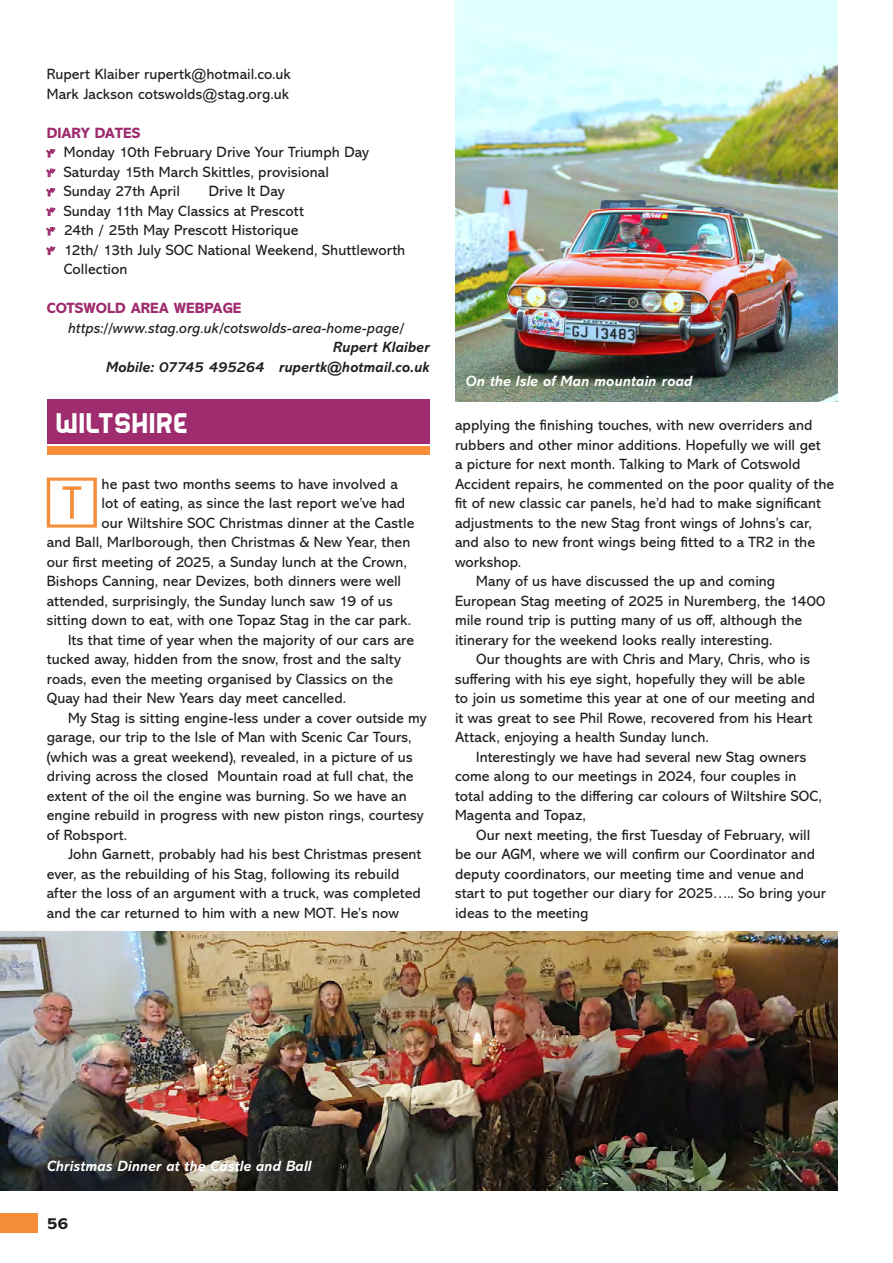
<style>
.page{position:relative;width:893px;height:1263px;background:#fff}
.page>*{position:absolute;margin:0;border:0;box-sizing:border-box;transform-origin:0 0}
.AREA_TEXT_-_Para_1{font:68.25px "Square Frame";color:#f68d39}
.BOX_-_Region_Head{font:33px "Bender Solid";color:#fff}
.t1{font:800 16.5px "Abadi MT Pro";color:#231f20}
.TEXT_-_Body{font:15px/19.5px "Abadi MT Pro";letter-spacing:.005em;color:#231f20}
.AREA_TEXT_-_Para_1-2{font:15px "Abadi MT Pro";letter-spacing:.005em;color:#231f20}
.TEXT_-_Captions{font:italic 700 15px "Abadi MT Pro";letter-spacing:.005em;color:#fff}
.TEXT-_Report_Author{font:italic 700 15px "Abadi MT Pro";color:#231f20}
.TEXT_-_Body-2{font:italic 15px "Abadi MT Pro";letter-spacing:.01em;color:#231f20}
.TEXT_-_Diary_Date_Heading{font:800 15px "Abadi MT Pro";color:#9e2c6e}
</style>
<div class="page">
<div style="left:47px;top:400px;width:382px;height:44px;background:#9e2c6e"></div>
<div style="left:47px;top:446px;width:382px;height:8px;background:#f68d39"></div>
<img style="left:455px;top:0;width:383px;height:402px">
<img style="left:0;top:931px;width:838px;height:260px">
<div style="left:0;top:1213px;width:38px;height:20px;background:#f68d39"></div>
<p class="TEXT_-_Body" style="left:47px;top:64px;width:246px">Rupert Klaiber rupertk@hotmail.co.uk<br>Mark Jackson cotswolds@stag.org.uk</p>
<p class="TEXT_-_Diary_Date_Heading" style="left:47px;top:124px;width:95px">DIARY DATES</p>
<p class="TEXT_-_Body" style="left:64px;top:142px;width:307px">Monday 10th February Drive Your Triumph Day</p>
<p class="TEXT_-_Body" style="left:64px;top:162px;width:267px">Saturday 15th March Skittles, provisional</p>
<p class="TEXT_-_Body" style="left:64px;top:181px;width:118px">Sunday 27th April</p>
<p class="TEXT_-_Body" style="left:209px;top:181px;width:77px">Drive It Day</p>
<p class="TEXT_-_Body" style="left:64px;top:201px;width:242px">Sunday 11th May Classics at Prescott</p>
<p class="TEXT_-_Body" style="left:64px;top:220px;width:236px">24th / 25th May Prescott Historique</p>
<p class="TEXT_-_Body" style="left:64px;top:240px;width:343px">12th/ 13th July SOC National Weekend, Shuttleworth<br>Collection</p>
<p class="TEXT_-_Diary_Date_Heading" style="left:47px;top:300px;width:196px">COTSWOLD AREA WEBPAGE</p>
<p class="TEXT_-_Body-2" style="left:68px;top:319px;width:338px">https://www.stag.org.uk/cotswolds-area-home-page/</p>
<p class="TEXT-_Report_Author" style="left:333px;top:339px;width:98px">Rupert Klaiber</p>
<p class="TEXT-_Report_Author" style="left:106px;top:358px;width:325px">Mobile: 07745 495264 rupertk@hotmail.co.uk</p>
<p class="BOX_-_Region_Head" style="left:55px;top:406px;width:134px">WILTSHIRE</p>
<p class="AREA_TEXT_-_Para_1" style="left:42px;top:464px;width:61px">T</p>
<p class="AREA_TEXT_-_Para_1-2" style="left:102px;top:475px;width:298px">he past two months seems to have involved a</p>
<p class="AREA_TEXT_-_Para_1-2" style="left:102px;top:495px;width:305px">lot of eating, as since the last report we’ve had</p>
<p class="AREA_TEXT_-_Para_1-2" style="left:102px;top:514px;width:314px">our Wiltshire SOC Christmas dinner at the Castle</p>
<p class="AREA_TEXT_-_Para_1-2" style="left:47px;top:534px;width:365px">and Ball, Marlborough, then Christmas &amp; New Year, then</p>
<p class="AREA_TEXT_-_Para_1-2" style="left:47px;top:553px;width:362px">our first meeting of 2025, a Sunday lunch at the Crown,</p>
<p class="AREA_TEXT_-_Para_1-2" style="left:47px;top:573px;width:356px">Bishops Canning, near Devizes, both dinners were well</p>
<p class="AREA_TEXT_-_Para_1-2" style="left:47px;top:592px;width:347px">attended, surprisingly, the Sunday lunch saw 19 of us</p>
<p class="AREA_TEXT_-_Para_1-2" style="left:47px;top:612px;width:366px">sitting down to eat, with one Topaz Stag in the car park.</p>
<p class="TEXT_-_Body" style="left:47px;top:630px;width:369px;text-indent:21px">Its that time of year when the majority of our cars are tucked away, hidden from the snow, frost and the salty roads, even the meeting organised by Classics on the Quay had their New Years day meet cancelled.</p>
<p class="TEXT_-_Body" style="left:47px;top:708px;width:381px;text-indent:21px">My Stag is sitting engine-less under a cover outside my garage, our trip to the Isle of Man with Scenic Car Tours, (which was a great weekend), revealed, in a picture of us driving across the closed Mountain road at full chat, the extent of the oil the engine was burning. So we have an engine rebuild in progress with new piston rings, courtesy of Robsport.</p>
<p class="TEXT_-_Body" style="left:47px;top:844px;width:376px;text-indent:21px">John Garnett, probably had his best Christmas present ever, as the rebuilding of his Stag, following its rebuild after the loss of an argument with a truck, was completed and the car returned to him with a new MOT. He’s now</p>
<p class="TEXT_-_Captions" style="left:466px;top:373px;width:228px">On the Isle of Man mountain road</p>
<p class="TEXT_-_Body" style="left:455px;top:415px;width:381px">applying the finishing touches, with new overriders and rubbers and other minor additions. Hopefully we will get<br>a picture for next month. Talking to Mark of Cotswold Accident repairs, he commented on the poor quality of the fit of new classic car panels, he’d had to make significant adjustments to the new Stag front wings of Johns’s car, and also to new front wings being fitted to a TR2 in the workshop.</p>
<p class="TEXT_-_Body" style="left:455px;top:571px;width:372px;text-indent:21px">Many of us have discussed the up and coming European Stag meeting of 2025 in Nuremberg, the 1400 mile round trip is putting many of us off, although the itinerary for the weekend looks really interesting.</p>
<p class="TEXT_-_Body" style="left:455px;top:649px;width:362px;text-indent:21px">Our thoughts are with Chris and Mary, Chris, who is suffering with his eye sight, hopefully they will be able to join us sometime this year at one of our meeting and it was great to see Phil Rowe, recovered from his Heart Attack, enjoying a health Sunday lunch.</p>
<p class="TEXT_-_Body" style="left:455px;top:747px;width:368px;text-indent:21px">Interestingly we have had several new Stag owners come along to our meetings in 2024, four couples in total adding to the differing car colours of Wiltshire SOC, Magenta and Topaz,</p>
<p class="TEXT_-_Body" style="left:455px;top:825px;width:372px;text-indent:21px">Our next meeting, the first Tuesday of February, will be our AGM, where we will confirm our Coordinator and deputy coordinators, our meeting time and venue and start to put together our diary for 2025….. So bring your ideas to the meeting</p>
<p class="TEXT_-_Captions" style="left:47px;top:1158px;width:266px">Christmas Dinner at the Castle and Ball</p>
<p class="t1" style="left:47px;top:1214px;width:23px">56</p>
</div>
